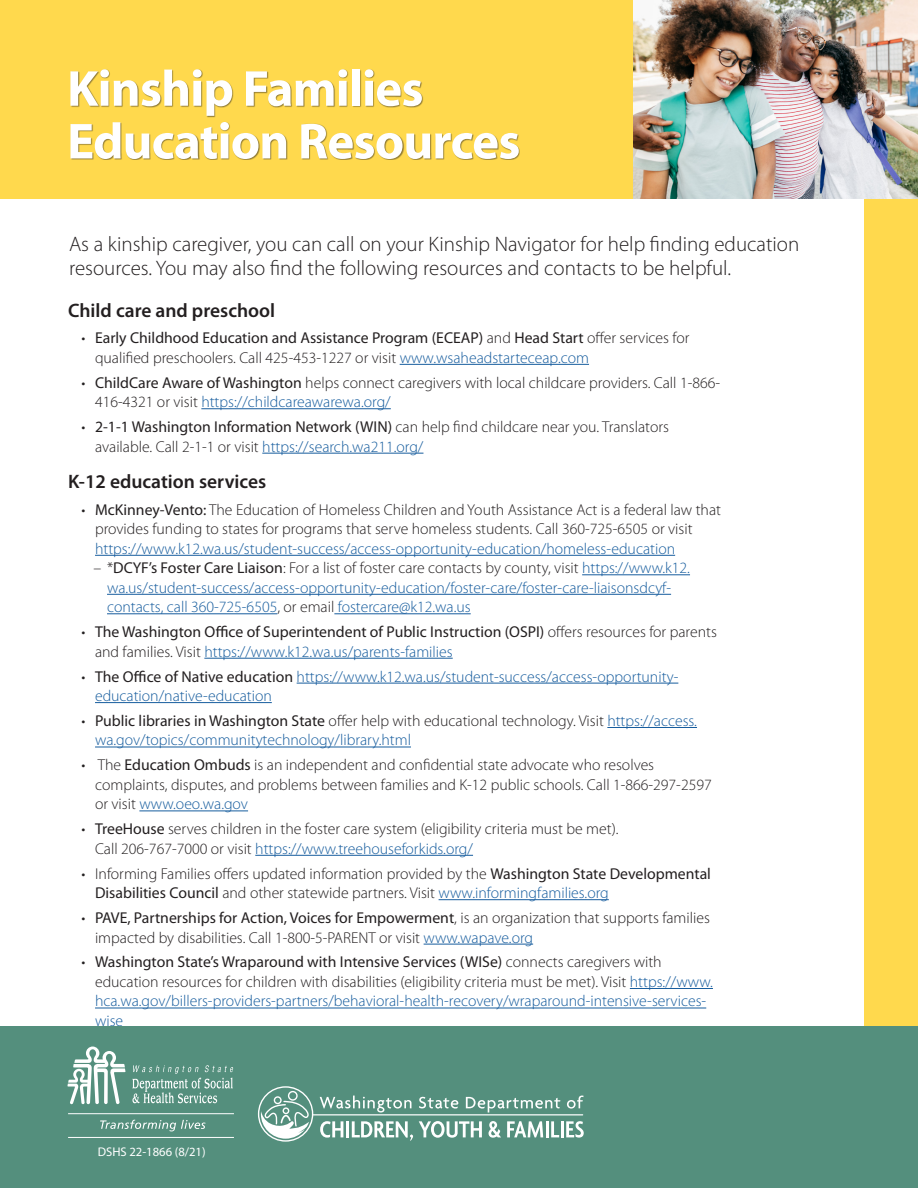
<style>
.page{position:relative;width:918px;height:1188px;background:#fff}
.page>*{position:absolute;margin:0;border:0;box-sizing:border-box;transform-origin:0 0}
.t1{font:51px/52.7px "Myriad Headline";color:#fff}
.t2{font:300 21px/24px "Myriad Pro";color:#231f20}
.t3{font:600 19.5px "Myriad Pro";color:#231f20}
.t4{font:300 15.75px/19.5px "Myriad Pro";color:#231f20}
.t5{font:300 15.75px/19.5px "Myriad Pro";color:#175d9e}
.t6{font:15.75px/19.5px "Myriad Pro";color:#231f20}
.t7{font:12.6px "Myriad Pro";color:#fff}
.s1{font-weight:400}
.s2{color:#175d9e}
.s3{color:#231f20}
.s4{font-weight:400;color:#231f20}
.s5{font-weight:300}
.s6{font-weight:300;color:#175d9e}
</style>
<div class="page">
<hr style="left:400px;top:364px;width:189px;height:1px;background:#175d9e">
<hr style="left:201px;top:408px;width:190px;height:1px;background:#175d9e">
<hr style="left:262px;top:453px;width:161px;height:1px;background:#175d9e">
<hr style="left:95px;top:555px;width:580px;height:1px;background:#175d9e">
<hr style="left:582px;top:574px;width:108px;height:1px;background:#175d9e">
<hr style="left:107px;top:594px;width:564px;height:1px;background:#175d9e">
<hr style="left:107px;top:613px;width:170px;height:1px;background:#175d9e">
<hr style="left:334px;top:613px;width:137px;height:1px;background:#175d9e">
<hr style="left:204px;top:658px;width:249px;height:1px;background:#175d9e">
<hr style="left:297px;top:683px;width:381px;height:1px;background:#175d9e">
<hr style="left:95px;top:702px;width:177px;height:1px;background:#175d9e">
<hr style="left:607px;top:727px;width:90px;height:1px;background:#175d9e">
<hr style="left:95px;top:747px;width:316px;height:1px;background:#175d9e">
<hr style="left:139px;top:811px;width:109px;height:1px;background:#175d9e">
<hr style="left:255px;top:855px;width:218px;height:1px;background:#175d9e">
<hr style="left:439px;top:899px;width:170px;height:1px;background:#175d9e">
<hr style="left:424px;top:944px;width:109px;height:1px;background:#175d9e">
<hr style="left:630px;top:988px;width:83px;height:1px;background:#175d9e">
<hr style="left:95px;top:1008px;width:611px;height:1px;background:#175d9e">
<div style="left:0;top:1026px;width:918px;height:162px;background:#548f7d"></div>
<svg style="left:320px;top:1121px;width:23px;height:17px"></svg>
<hr style="left:346px;top:1121px;width:3px;height:16px;background:#fff">
<svg style="left:352px;top:1121px;width:61px;height:20px"></svg>
<svg style="left:419px;top:1121px;width:63px;height:17px"></svg>
<svg style="left:489px;top:1121px;width:12px;height:17px"></svg>
<svg style="left:507px;top:1121px;width:77px;height:17px"></svg>
<hr style="left:313px;top:1114px;width:270px;height:1px;background:#fff">
<svg style="left:320px;top:1096px;width:91px;height:17px"></svg>
<svg style="left:419px;top:1097px;width:39px;height:12px"></svg>
<svg style="left:466px;top:1097px;width:94px;height:16px"></svg>
<svg style="left:567px;top:1096px;width:17px;height:13px"></svg>
<svg style="left:257px;top:1086px;width:57px;height:56px"></svg>
<svg style="left:132px;top:1065px;width:101px;height:38px"></svg>
<svg style="left:68px;top:1047px;width:58px;height:57px"></svg>
<hr style="left:68px;top:1113px;width:166px;height:1px;background:#fff">
<hr style="left:68px;top:1137px;width:166px;height:1px;background:#fff">
<svg style="left:100px;top:1120px;width:106px;height:11px"></svg>
<div style="left:0;top:0;width:918px;height:199px;background:#ffd94d"></div>
<div style="left:71px;top:69px;width:449px;height:91px;background:#231f20;opacity:.5"></div>
<div style="left:864px;top:199px;width:54px;height:827px;background:#ffd94d"></div>
<img style="left:634px;top:1px;width:284px;height:198px">
<p class="t1" style="left:68px;top:64px;width:454px">Kinship Families<br>Education Resources</p>
<p class="t2" style="left:69px;top:233px;width:732px">As a kinship caregiver, you can call on your Kinship Navigator for help finding education resources. You may also find the following resources and contacts to be helpful.</p>
<p class="t3" style="left:68px;top:300px;width:209px">Child care and preschool</p>
<p class="t4" style="left:95px;top:329px;width:596px;text-indent:-14px">• <span class="s1">Early Childhood Education and Assistance Program (ECEAP)</span> and <span class="s1">Head Start</span> offer services for qualified preschoolers. Call 425-453-1227 or visit <span class="s2">www.wsaheadstarteceap.com</span></p>
<p class="t4" style="left:95px;top:373px;width:627px;text-indent:-14px">• <span class="s1">ChildCare Aware of Washington</span> helps connect caregivers with local childcare providers. Call 1-866-<br>416-4321 or visit <span class="s2">https://childcareawarewa.org/</span></p>
<p class="t4" style="left:95px;top:417px;width:575px;text-indent:-14px">• <span class="s1">2-1-1 Washington Information Network (WIN)</span> can help find childcare near you. Translators available. Call 2-1-1 or visit <span class="s2">https://search.wa211.org/</span></p>
<p class="t3" style="left:68px;top:471px;width:200px">K-12 education services</p>
<p class="t4" style="left:95px;top:500px;width:628px;text-indent:-14px">• <span class="s1">McKinney-Vento:</span> The Education of Homeless Children and Youth Assistance Act is a federal law that provides funding to states for programs that serve homeless students. Call 360-725-6505 or visit <span class="s2">https://www.k12.wa.us/student-success/access-opportunity-education/homeless-education</span></p>
<p class="t5" style="left:107px;top:558px;width:585px;text-indent:-14px"><span class="s3">– *</span><span class="s4">DCYF’s Foster Care Liaison</span><span class="s3">: For a list of foster care contacts by county, visit</span> https://www.k12. wa.us/student-success/access-opportunity-education/foster-care/foster-care-liaisonsdcyf&shy;contacts, call 360-725-6505<span class="s3">, or email</span> fostercare@k12.wa.us</p>
<p class="t6" style="left:95px;top:622px;width:623px;text-indent:-14px"><span class="s5">•</span> The Washington Office of Superintendent of Public Instruction (OSPI) <span class="s5">offers resources for parents and families. Visit</span> <span class="s6">https://www.k12.wa.us/parents-families</span></p>
<p class="t5" style="left:95px;top:667px;width:585px;text-indent:-14px"><span class="s3">•</span> <span class="s4">The Office of Native education</span> https://www.k12.wa.us/student-success/access-opportunity&shy;education/native-education</p>
<p class="t5" style="left:95px;top:711px;width:604px;text-indent:-14px"><span class="s3">•</span> <span class="s4">Public libraries in Washington State</span> <span class="s3">offer help with educational technology. Visit</span> https://access. wa.gov/topics/communitytechnology/library.html</p>
<p class="t4" style="left:95px;top:756px;width:618px;text-indent:-14px">• The <span class="s1">Education Ombuds</span> is an independent and confidential state advocate who resolves complaints, disputes, and problems between families and K-12 public schools. Call 1-866-297-2597 or visit <span class="s2">www.oeo.wa.gov</span></p>
<p class="t4" style="left:95px;top:819px;width:525px;text-indent:-14px">• <span class="s1">TreeHouse</span> serves children in the foster care system (eligibility criteria must be met).<br>Call 206-767-7000 or visit <span class="s2">https://www.treehouseforkids.org/</span></p>
<p class="t4" style="left:95px;top:864px;width:617px;text-indent:-14px">• Informing Families offers updated information provided by the <span class="s1">Washington State Developmental<br>Disabilities Council</span> and other statewide partners. Visit <span class="s2">www.informingfamilies.org</span></p>
<p class="t4" style="left:95px;top:908px;width:616px;text-indent:-14px">• <span class="s1">PAVE, Partnerships for Action, Voices for Empowerment</span>, is an organization that supports families impacted by disabilities. Call 1-800-5-PARENT or visit <span class="s2">www.wapave.org</span></p>
<p class="t5" style="left:95px;top:953px;width:619px;text-indent:-14px"><span class="s3">•</span> <span class="s4">Washington State’s Wraparound with Intensive Services (WISe)</span> <span class="s3">connects caregivers with education resources for children with disabilities (eligibility criteria must be met). Visit</span> https://www. hca.wa.gov/billers-providers-partners/behavioral-health-recovery/wraparound-intensive-services&shy;wise</p>
<p class="t7" style="left:98px;top:1145px;width:109px">DSHS 22-1866 (8/21)</p>
</div>
